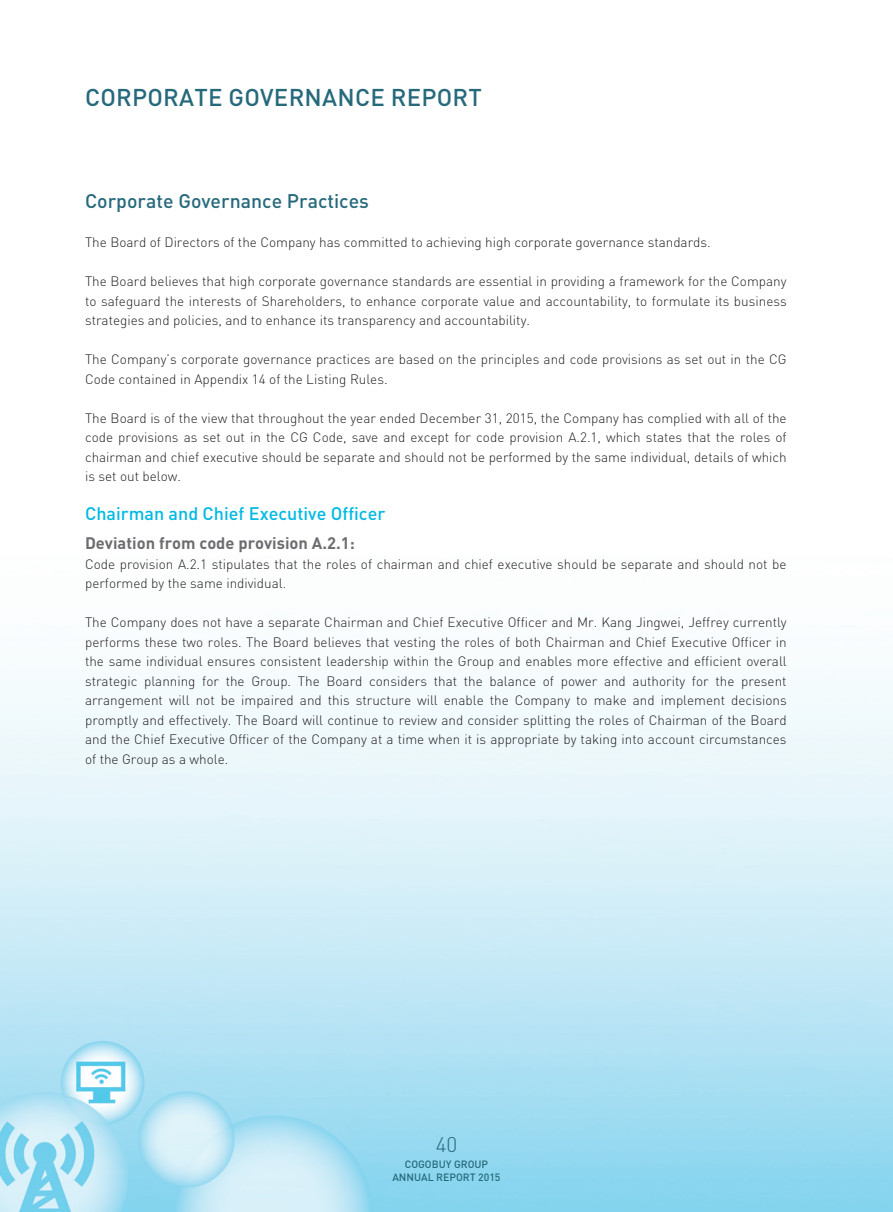
<style>
.page{position:relative;width:893px;height:1212px;background:#fff}
.page>*{position:absolute;margin:0;border:0;box-sizing:border-box;transform-origin:0 0}
.t1{font:500 24px "DIN Pro";letter-spacing:.01em;color:#26697b}
.t2{font:300 21px "DIN Pro";color:#26697b}
.t3{font:500 19.5px "DIN Pro";color:#26697b}
.t4{font:500 18px "DIN Pro";color:#00b9e4}
.t5{font:700 16.5px "DIN Pro";color:#6c6d70}
.t6{font:300 13.5px/19.5px "DIN Pro";color:#231f20;text-align:justify}
.t7{font:500 10.5px/13.5px "DIN Pro";color:#26697b;text-align:center}
</style>
<div class="page">
<img style="left:0;top:677px;width:893px;height:535px">
<h1 class="t1" style="left:85px;top:81px;width:398px">CORPORATE GOVERNANCE REPORT</h1>
<h3 class="t3" style="left:85px;top:188px;width:285px">Corporate Governance Practices</h3>
<p class="t6" style="left:85px;top:232px;width:627px">The Board of Directors of the Company has committed to achieving high corporate governance standards.</p>
<p class="t6" style="left:85px;top:271px;width:703px">The Board believes that high corporate governance standards are essential in providing a framework for the Company to safeguard the interests of Shareholders, to enhance corporate value and accountability, to formulate its business strategies and policies, and to enhance its transparency and accountability.</p>
<p class="t6" style="left:85px;top:349px;width:703px">The Company’s corporate governance practices are based on the principles and code provisions as set out in the CG<br>Code contained in Appendix 14 of the Listing Rules.</p>
<p class="t6" style="left:85px;top:407px;width:703px">The Board is of the view that throughout the year ended December 31, 2015, the Company has complied with all of the code provisions as set out in the CG Code, save and except for code provision A.2.1, which states that the roles of chairman and chief executive should be separate and should not be performed by the same individual, details of which is set out below.</p>
<h3 class="t4" style="left:85px;top:501px;width:302px">Chairman and Chief Executive Officer</h3>
<p class="t5" style="left:85px;top:532px;width:271px">Deviation from code provision A.2.1:</p>
<p class="t6" style="left:85px;top:554px;width:703px">Code provision A.2.1 stipulates that the roles of chairman and chief executive should be separate and should not be performed by the same individual.</p>
<p class="t6" style="left:85px;top:612px;width:703px">The Company does not have a separate Chairman and Chief Executive Officer and Mr. Kang Jingwei, Jeffrey currently performs these two roles. The Board believes that vesting the roles of both Chairman and Chief Executive Officer in the same individual ensures consistent leadership within the Group and enables more effective and efficient overall strategic planning for the Group. The Board considers that the balance of power and authority for the present arrangement will not be impaired and this structure will enable the Company to make and implement decisions promptly and effectively. The Board will continue to review and consider splitting the roles of Chairman of the Board and the Chief Executive Officer of the Company at a time when it is appropriate by taking into account circumstances of the Group as a whole.</p>
<h2 class="t2" style="left:436px;top:1130px;width:23px">40</h2>
<p class="t7" style="left:392px;top:1157px;width:110px">COGOBUY GROUP<br>ANNUAL REPORT 2015</p>
</div>
